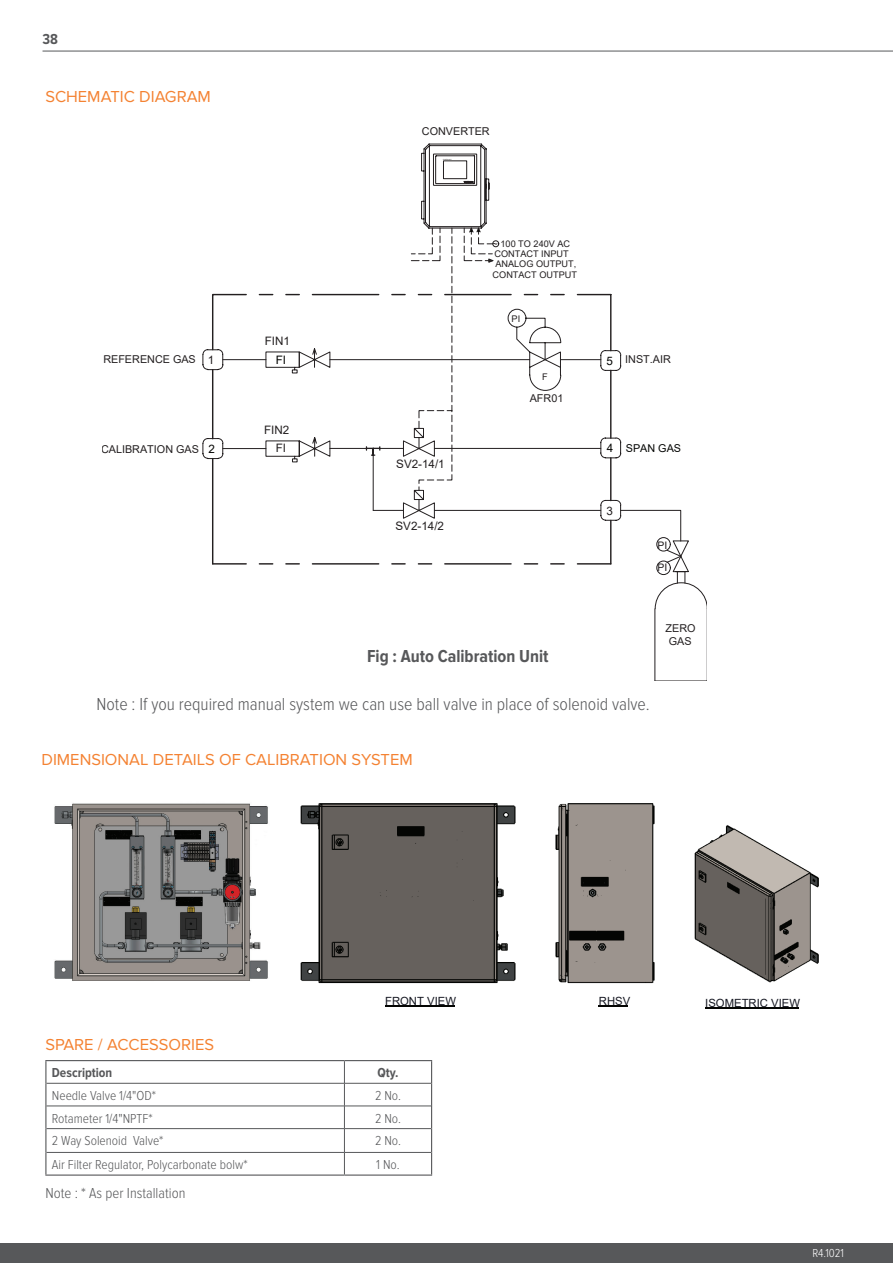
<style>
.page{position:relative;width:893px;height:1263px;background:#fff}
.page>*{position:absolute;margin:0;border:0;box-sizing:border-box;transform-origin:0 0}
.P_table{font:300 18px "Proxima Nova Cond";color:#57585a}
.P_table-2{font:700 18px "Proxima Nova Cond";color:#57585a}
.t1{font:16.5px "Proxima Nova";color:#f48232}
.t2{font:300 15px "Proxima Nova Cond";color:#57585a}
.P_Bold{font:700 15px "Proxima Nova Cond";color:#57585a}
.P_table-3{font:300 13.5px "Proxima Nova Cond";color:#57585a}
.P_table-4{font:700 13.5px "Proxima Nova Cond";color:#57585a}
.P_table-5{font:300 12px "Proxima Nova Cond";color:#fff}
.t3{font:11.7px/18.1px "Arial";color:#231f20;text-align:right}
.t4{font:11.7px "Arial";color:#040503}
.t5{font:11.25px "Arial";color:#151721}
.t6{font:10.8px/13.2px "Arial";color:#231f20}
.t7{font:10.8px "Arial";color:#040503}
.t8{font:10.35px/22.5px "Arial";color:#231f20}
.t9{font:9.15px/10.9px "Arial";color:#231f20;text-align:center}
.s1{font-size:11.7px}
</style>
<div class="page">
<div style="left:0;top:1243px;width:893px;height:20px;background:#57585a"></div>
<hr style="left:43px;top:51px;width:850px;height:1px;background:#57585a">
<svg style="left:211px;top:293px;width:181px;height:272px"></svg>
<svg style="left:366px;top:447px;width:14px;height:9px"></svg>
<hr style="left:312px;top:563px;width:67px;height:2px;background:#231f20">
<svg style="left:286px;top:563px;width:13px;height:2px"></svg>
<svg style="left:259px;top:563px;width:14px;height:2px"></svg>
<hr style="left:213px;top:563px;width:33px;height:2px;background:#231f20">
<svg style="left:392px;top:143px;width:315px;height:538px"></svg>
<svg style="left:265px;top:347px;width:65px;height:115px"></svg>
<hr style="left:434px;top:448px;width:167px;height:1px;background:#231f20">
<hr style="left:45px;top:1060px;width:299px;height:1px;background:#57585a">
<hr style="left:344px;top:1060px;width:88px;height:1px;background:#57585a">
<svg style="left:45px;top:1061px;width:1px;height:113px"></svg>
<svg style="left:431px;top:1061px;width:1px;height:113px"></svg>
<hr style="left:45px;top:1174px;width:299px;height:2px;background:#57585a">
<hr style="left:344px;top:1174px;width:88px;height:2px;background:#57585a">
<svg style="left:344px;top:1061px;width:1px;height:113px"></svg>
<hr style="left:46px;top:1083px;width:298px;height:1px;background:#57585a">
<hr style="left:344px;top:1083px;width:87px;height:1px;background:#57585a">
<hr style="left:46px;top:1106px;width:298px;height:1px;background:#57585a">
<hr style="left:344px;top:1106px;width:87px;height:1px;background:#57585a">
<hr style="left:46px;top:1128px;width:298px;height:1px;background:#57585a">
<hr style="left:344px;top:1128px;width:87px;height:1px;background:#57585a">
<hr style="left:46px;top:1152px;width:298px;height:1px;background:#57585a">
<hr style="left:344px;top:1152px;width:87px;height:1px;background:#57585a">
<img style="left:300px;top:803px;width:216px;height:181px">
<img style="left:555px;top:803px;width:100px;height:181px">
<img style="left:694px;top:825px;width:125px;height:158px">
<hr style="left:599px;top:1005px;width:29px;height:2px;background:#040503">
<hr style="left:705px;top:1007px;width:94px;height:2px;background:#040503">
<hr style="left:385px;top:1005px;width:69px;height:2px;background:#040503">
<img style="left:54px;top:803px;width:214px;height:178px">
<p class="P_Bold" style="left:43px;top:31px;width:17px">38</p>
<h3 class="t1" style="left:45px;top:87px;width:167px">SCHEMATIC DIAGRAM</h3>
<p class="t6" style="left:103px;top:353px;width:113px">REFERENCE GAS <span class="s1">1</span></p>
<p class="t3" style="left:265px;top:332px;width:27px">FIN1</p>
<p class="t4" style="left:276px;top:352px;width:12px">FI</p>
<p class="t6" style="left:422px;top:124px;width:69px">CONVERTER</p>
<p class="t9" style="left:493px;top:238px;width:79px">~ 100 TO 240V AC</p>
<p class="t9" style="left:493px;top:258px;width:86px">ANALOG OUTPUT,<br>CONTACT OUTPUT</p>
<p class="t9" style="left:512px;top:313px;width:10px">PI</p>
<p class="t9" style="left:494px;top:248px;width:76px">CONTACT INPUT</p>
<p class="t9" style="left:542px;top:371px;width:7px">F</p>
<p class="t6" style="left:530px;top:392px;width:35px">AFR01</p>
<p class="t4" style="left:606px;top:353px;width:8px">5</p>
<p class="t6" style="left:625px;top:352px;width:47px">INST.AIR</p>
<p class="t6" style="left:101px;top:442px;width:99px">CALIBRATION GAS</p>
<p class="t3" style="left:264px;top:421px;width:27px">FIN2<br>FI</p>
<p class="t4" style="left:208px;top:441px;width:8px">2</p>
<p class="t7" style="left:607px;top:441px;width:76px"><span class="s1">4</span> SPAN GAS</p>
<p class="t3" style="left:396px;top:455px;width:50px">SV2-14/1</p>
<p class="t3" style="left:395px;top:517px;width:50px">SV2-14/2</p>
<p class="t3" style="left:606px;top:501px;width:8px">3</p>
<p class="t8" style="left:657px;top:534px;width:11px">PI<br>PI</p>
<p class="t6" style="left:666px;top:621px;width:32px">ZERO<br>GAS</p>
<p class="P_table-2" style="left:367px;top:646px;width:183px">Fig : Auto Calibration Unit</p>
<p class="P_table" style="left:96px;top:694px;width:555px">Note : If you required manual system we can use ball valve in place of solenoid valve.</p>
<h3 class="t1" style="left:41px;top:750px;width:373px">DIMENSIONAL DETAILS OF CALIBRATION SYSTEM</h3>
<p class="t5" style="left:385px;top:993px;width:72px">FRONT VIEW</p>
<p class="t5" style="left:599px;top:993px;width:33px">RHSV</p>
<p class="t5" style="left:705px;top:995px;width:96px">ISOMETRIC VIEW</p>
<h3 class="t1" style="left:45px;top:1035px;width:170px">SPARE / ACCESSORIES</h3>
<p class="P_table-4" style="left:52px;top:1065px;width:62px">Description</p>
<p class="P_table-4" style="left:377px;top:1065px;width:23px">Qty.</p>
<p class="P_table-3" style="left:52px;top:1088px;width:106px">Needle Valve 1/4"OD*</p>
<p class="P_table-3" style="left:375px;top:1088px;width:28px">2 No.</p>
<p class="P_table-3" style="left:52px;top:1110px;width:102px">Rotameter 1/4"NPTF*</p>
<p class="P_table-3" style="left:375px;top:1110px;width:28px">2 No.</p>
<p class="P_table-3" style="left:52px;top:1133px;width:113px">2 Way Solenoid Valve*</p>
<p class="P_table-3" style="left:375px;top:1133px;width:28px">2 No.</p>
<p class="P_table-3" style="left:52px;top:1157px;width:197px">Air Filter Regulator, Polycarbonate bolw*</p>
<p class="P_table-3" style="left:376px;top:1157px;width:25px">1 No.</p>
<p class="t2" style="left:45px;top:1184px;width:142px">Note : * As per Installation</p>
<p class="P_table-5" style="left:812px;top:1246px;width:33px">R4.1021</p>
</div>
